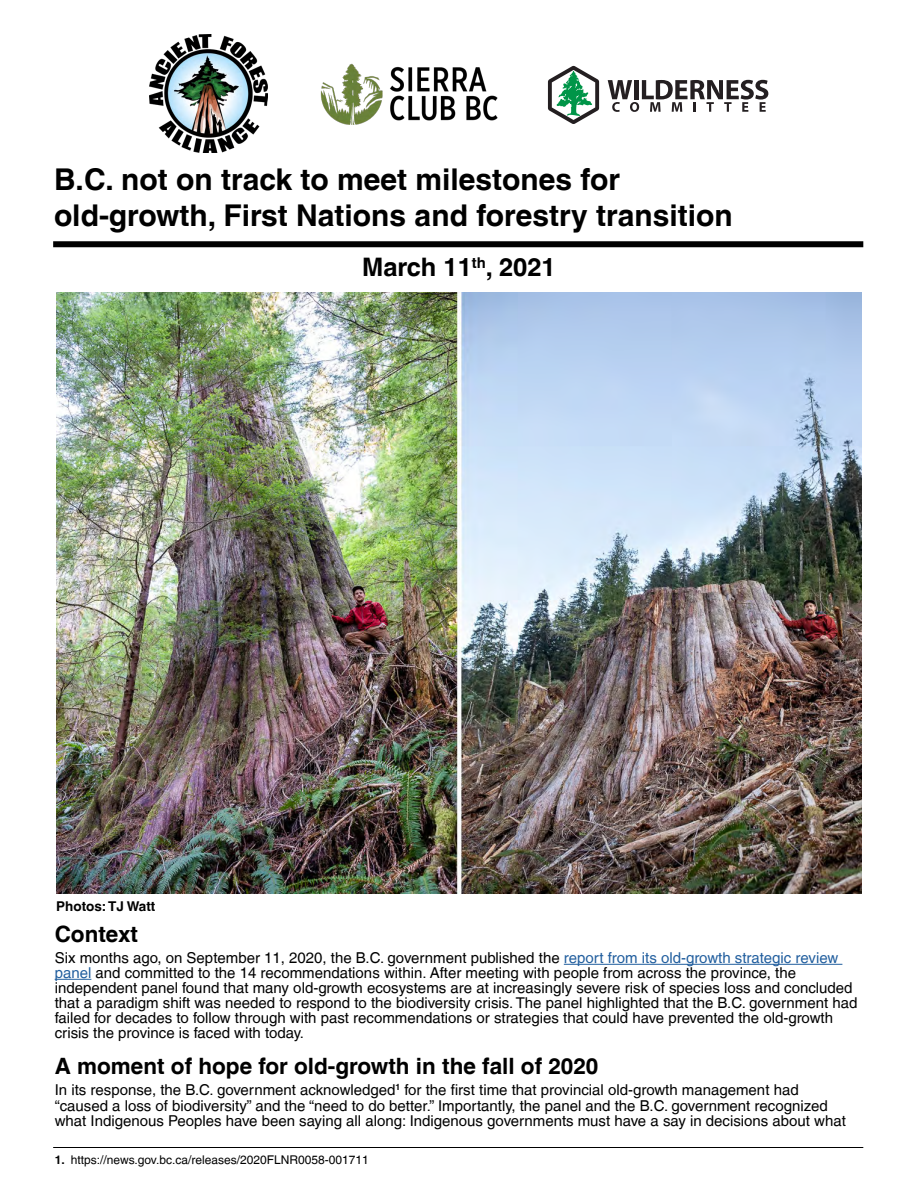
<style>
.page{position:relative;width:918px;height:1188px;background:#fff}
.page>*{position:absolute;margin:0;border:0;box-sizing:border-box;transform-origin:0 0}
.t1{font:700 30px/36px "Helvetica LT";color:#000}
.t2{font:700 25.5px "Helvetica LT";color:#000}
.t3{font:700 22.5px "Helvetica LT";color:#000}
.t4{font:15px/15px "Helvetica LT";color:#000}
.t5{font:700 13.5px "Helvetica LT";color:#000}
.t6{font:12px "Helvetica LT";color:#000}
.s1{color:#215e9e}
.s2{font-weight:700}
</style>
<div class="page">
<img style="left:320px;top:63px;width:178px;height:62px">
<img style="left:150px;top:35px;width:118px;height:117px">
<svg style="left:608px;top:80px;width:160px;height:32px"></svg>
<svg style="left:548px;top:66px;width:51px;height:58px"></svg>
<img style="left:56px;top:293px;width:806px;height:601px">
<hr style="left:564px;top:964px;width:278px;height:1px;background:#215e9e">
<hr style="left:55px;top:979px;width:36px;height:1px;background:#215e9e">
<div style="left:53px;top:241px;width:810px;height:6px;background:#000"></div>
<hr style="left:53px;top:1147px;width:810px;height:1px;background:#000">
<h1 class="t1" style="left:54px;top:161px;width:680px">B.C. not on track to meet milestones for old-growth, First Nations and forestry transition</h1>
<h2 class="t2" style="left:362px;top:252px;width:195px">March 11<sup>th</sup>, 2021</h2>
<p class="t5" style="left:56px;top:898px;width:101px">Photos: TJ Watt</p>
<h3 class="t3" style="left:55px;top:920px;width:85px">Context</h3>
<p class="t4" style="left:55px;top:950px;width:804px">Six months ago, on September 11, 2020, the B.C. government published the <span class="s1">report from its old-growth strategic review panel</span> and committed to the 14 recommendations within. After meeting with people from across the province, the independent panel found that many old-growth ecosystems are at increasingly severe risk of species loss and concluded that a paradigm shift was needed to respond to the biodiversity crisis. The panel highlighted that the B.C. government had failed for decades to follow through with past recommendations or strategies that could have prevented the old-growth crisis the province is faced with today.</p>
<h3 class="t3" style="left:55px;top:1052px;width:545px">A moment of hope for old-growth in the fall of 2020</h3>
<p class="t4" style="left:55px;top:1082px;width:793px;line-height:15.8px">In its response, the B.C. government acknowledged<sup>1</sup> for the first time that provincial old-growth management had “caused a loss of biodiversity” and the “need to do better.” Importantly, the panel and the B.C. government recognized what Indigenous Peoples have been saying all along: Indigenous governments must have a say in decisions about what</p>
<p class="t6" style="left:55px;top:1152px;width:316px"><span class="s2">1.</span> https://news.gov.bc.ca/releases/2020FLNR0058-001711</p>
</div>
